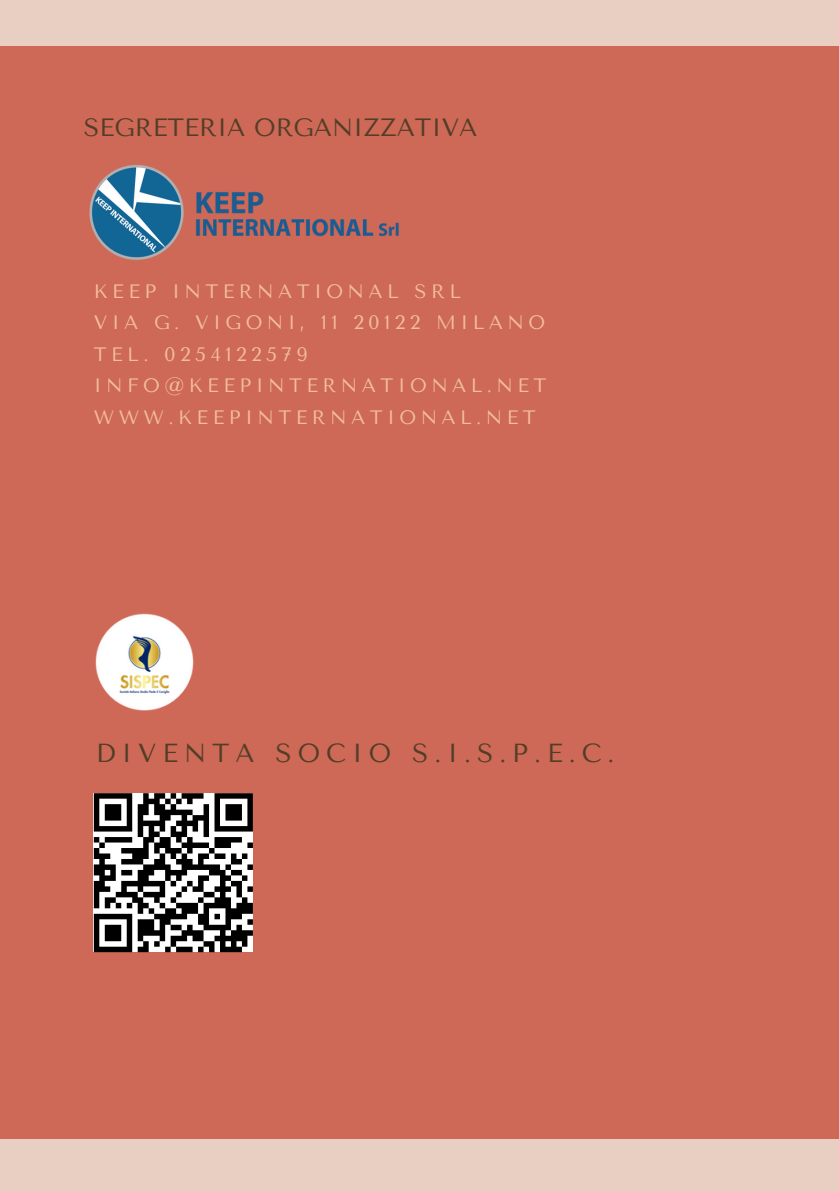
<style>
.page{position:relative;width:839px;height:1191px;background:#fff}
.page>*{position:absolute;margin:0;border:0;box-sizing:border-box;transform-origin:0 0}
.t1{font:26px "Tenor Sans";letter-spacing:.23em;color:#523e27}
.t2{font:24.8px "Tenor Sans";color:#523e27}
.t3{font:19.4px/31.6px "Tenor Sans";letter-spacing:.23em;color:#f2bd99}
</style>
<div class="page">
<div style="left:0;top:0;width:838px;height:1191px;background:#ce6857"></div>
<svg style="left:94px;top:793px;width:159px;height:159px;background:#767676"></svg>
<img style="left:96px;top:613px;width:97px;height:98px">
<img style="left:89px;top:164px;width:310px;height:96px">
<div style="left:0;top:1139px;width:838px;height:52px;background:#e8cfc1"></div>
<div style="left:0;top:0;width:838px;height:46px;background:#e8cfc1"></div>
<p class="t2" style="left:84px;top:113px;width:395px">SEGRETERIA ORGANIZZATIVA</p>
<p class="t3" style="left:94px;top:275px;width:454px">KEEP INTERNATIONAL SRL<br>VIA G. VIGONI, 11 20122 MILANO<br>TEL. 0254122579<br>INFO@KEEPINTERNATIONAL.NET<br>WWW.KEEPINTERNATIONAL.NET</p>
<h1 class="t1" style="left:96px;top:738px;width:520px">DIVENTA SOCIO S.I.S.P.E.C.</h1>
</div>
